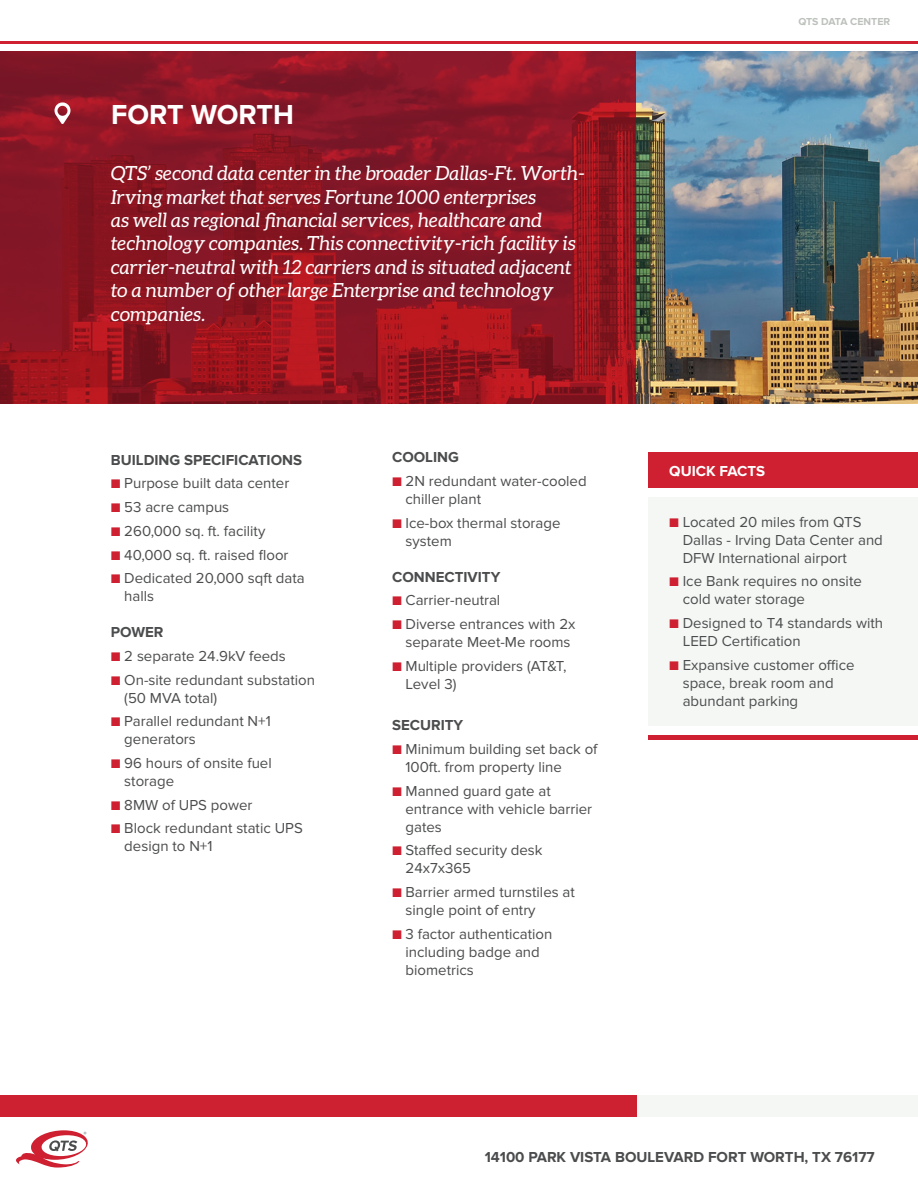
<style>
.page{position:relative;width:918px;height:1188px;background:#fff}
.page>*{position:absolute;margin:0;border:0;box-sizing:border-box;transform-origin:0 0}
.t1{font:700 28.5px "Proxima Nova";color:#fff}
.t2{font:italic 19.5px/23.4px "Aleo";color:#fff}
.t3{font:15px/18px "Proxima Nova";color:#4b4c4d}
.t4{font:700 15px "Proxima Nova";color:#4b4c4d}
.t5{font:700 15px "Proxima Nova A";color:#4b4c4d}
.t6{font:700 15px "Proxima Nova";color:#fff}
.t7{font:700 10.5px "Proxima Nova";letter-spacing:-.005em;color:#bdc1bc}
.s1{font-weight:700;color:#ce2031}
</style>
<div class="page">
<hr style="left:0;top:41px;width:918px;height:3px;background:#ce2031">
<svg style="left:16px;top:1130px;width:72px;height:38px"></svg>
<div style="left:636px;top:1095px;width:282px;height:22px;background:#f5f7f5"></div>
<div style="left:0;top:1095px;width:636px;height:22px;background:#cd2030"></div>
<img style="left:636px;top:51px;width:282px;height:352px">
<svg style="left:0;top:51px;width:636px;height:352px;background:#8e1623"></svg>
<svg style="left:55px;top:102px;width:15px;height:22px"></svg>
<div style="left:648px;top:498px;width:270px;height:228px;background:#f5f7f5"></div>
<div style="left:648px;top:452px;width:270px;height:35px;background:#ce2031"></div>
<hr style="left:648px;top:735px;width:270px;height:4px;background:#ce2031">
<h1 class="t1" style="left:111px;top:98px;width:184px">FORT WORTH</h1>
<p class="t2" style="left:111px;top:161px;width:476px">QTS’ second data center in the broader Dallas-Ft. Worth-Irving market that serves Fortune 1000 enterprises<br>as well as regional financial services, healthcare and technology companies. This connectivity-rich facility is carrier-neutral with 12 carriers and is situated adjacent to a number of other large Enterprise and technology companies.</p>
<p class="t4" style="left:111px;top:451px;width:193px">BUILDING SPECIFICATIONS</p>
<p class="t3" style="left:111px;top:475px;width:180px"><span class="s1">■</span> Purpose built data center</p>
<p class="t3" style="left:111px;top:498px;width:120px"><span class="s1">■</span> 53 acre campus</p>
<p class="t3" style="left:111px;top:522px;width:156px"><span class="s1">■</span> 260,000 sq. ft. facility</p>
<p class="t3" style="left:111px;top:546px;width:179px"><span class="s1">■</span> 40,000 sq. ft. raised floor</p>
<p class="t3" style="left:124px;top:569px;width:182px;text-indent:-14px"><span class="s1">■</span> Dedicated 20,000 sqft data halls</p>
<p class="t4" style="left:111px;top:624px;width:54px">POWER</p>
<p class="t3" style="left:111px;top:647px;width:177px"><span class="s1">■</span> 2 separate 24.9kV feeds</p>
<p class="t3" style="left:124px;top:671px;width:192px;text-indent:-14px"><span class="s1">■</span> On-site redundant substation (50 MVA total)</p>
<p class="t3" style="left:124px;top:712px;width:148px;text-indent:-14px"><span class="s1">■</span> Parallel redundant N+1 generators</p>
<p class="t3" style="left:124px;top:754px;width:149px;text-indent:-14px"><span class="s1">■</span> 96 hours of onsite fuel storage</p>
<p class="t3" style="left:111px;top:796px;width:143px"><span class="s1">■</span> 8MW of UPS power</p>
<p class="t3" style="left:124px;top:819px;width:180px;text-indent:-14px"><span class="s1">■</span> Block redundant static UPS design to N+1</p>
<p class="t4" style="left:392px;top:449px;width:68px">COOLING</p>
<p class="t3" style="left:406px;top:472px;width:183px;text-indent:-14px"><span class="s1">■</span> 2N redundant water-cooled chiller plant</p>
<p class="t3" style="left:406px;top:514px;width:156px;text-indent:-14px"><span class="s1">■</span> Ice-box thermal storage system</p>
<p class="t4" style="left:392px;top:568px;width:110px">CONNECTIVITY</p>
<p class="t3" style="left:392px;top:591px;width:110px"><span class="s1">■</span> Carrier-neutral</p>
<p class="t3" style="left:392px;top:615px;width:185px;text-align:center"><span class="s1">■</span> Diverse entrances with 2x separate Meet-Me rooms</p>
<p class="t3" style="left:406px;top:657px;width:162px;text-indent:-14px"><span class="s1">■</span> Multiple providers (AT&amp;T,<br>Level 3)</p>
<p class="t4" style="left:392px;top:717px;width:73px">SECURITY</p>
<p class="t3" style="left:406px;top:740px;width:193px;text-indent:-14px"><span class="s1">■</span> Minimum building set back of<br>100ft. from property line</p>
<p class="t3" style="left:406px;top:782px;width:188px;text-indent:-14px"><span class="s1">■</span> Manned guard gate at entrance with vehicle barrier gates</p>
<p class="t3" style="left:406px;top:842px;width:139px;text-indent:-14px"><span class="s1">■</span> Staffed security desk<br>24x7x365</p>
<p class="t3" style="left:406px;top:883px;width:171px;text-indent:-14px"><span class="s1">■</span> Barrier armed turnstiles at single point of entry</p>
<p class="t3" style="left:406px;top:925px;width:148px;text-indent:-14px"><span class="s1">■</span> 3 factor authentication including badge and biometrics</p>
<p class="t7" style="left:798px;top:15px;width:93px">QTS DATA CENTER</p>
<p class="t6" style="left:669px;top:462px;width:97px">QUICK FACTS</p>
<p class="t3" style="left:683px;top:513px;width:202px;text-indent:-14px"><span class="s1">■</span> Located 20 miles from QTS<br>Dallas - Irving Data Center and<br>DFW International airport</p>
<p class="t3" style="left:683px;top:573px;width:181px;text-indent:-14px"><span class="s1">■</span> Ice Bank requires no onsite cold water storage</p>
<p class="t3" style="left:683px;top:614px;width:202px;text-indent:-14px"><span class="s1">■</span> Designed to T4 standards with<br>LEED Certification</p>
<p class="t3" style="left:683px;top:656px;width:173px;text-indent:-14px"><span class="s1">■</span> Expansive customer office space, break room and abundant parking</p>
<p class="t5" style="left:485px;top:1149px;width:391px">14100 PARK VISTA BOULEVARD FORT WORTH, TX 76177</p>
</div>
